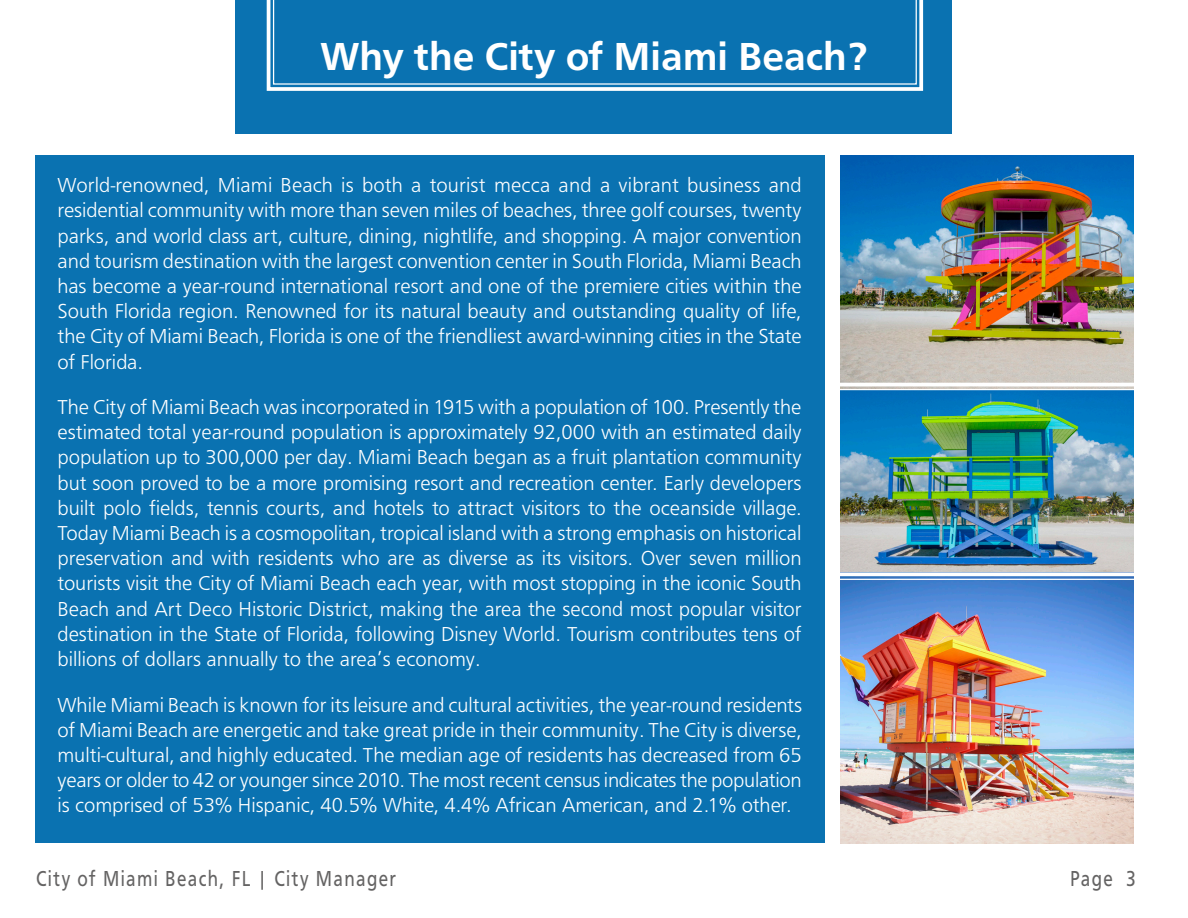
<style>
.page{position:relative;width:1188px;height:918px;background:#fff}
.page>*{position:absolute;margin:0;border:0;box-sizing:border-box;transform-origin:0 0}
.RA_Major_Heading_Whi{font:700 40.5px "Graphein Pro";color:#fff}
.t1{font:22.5px "Graphein Pro";letter-spacing:.08em;color:#646363;scale:.8 1}
.Normal_white{font:300 21px/25.2px "Graphein Pro";color:#fff;text-align:justify}
</style>
<div class="page">
<img style="left:840px;top:155px;width:294px;height:417px">
<img style="left:840px;top:576px;width:294px;height:267px">
<div style="left:35px;top:155px;width:789px;height:688px;background:#0a72b1"></div>
<div style="left:236px;top:0;width:716px;height:134px;background:#0a72b1"></div>
<svg style="left:266px;top:0;width:658px;height:91px"></svg>
<svg style="left:273px;top:0;width:644px;height:85px"></svg>
<svg style="left:840px;top:572px;width:294px;height:1px"></svg>
<hr style="left:834px;top:579px;width:300px;height:1px;background:#fff">
<hr style="left:834px;top:383px;width:300px;height:3px;background:#fff">
<hr style="left:834px;top:389px;width:300px;height:1px;background:#fff">
<p class="RA_Major_Heading_Whi" style="left:321px;top:33px;width:548px">Why the City of Miami Beach?</p>
<p class="Normal_white" style="left:58px;top:173px;width:746px">World-renowned, Miami Beach is both a tourist mecca and a vibrant business and residential community with more than seven miles of beaches, three golf courses, twenty parks, and world class art, culture, dining, nightlife, and shopping. A major convention and tourism destination with the largest convention center in South Florida, Miami Beach has become a year-round international resort and one of the premiere cities within the South Florida region. Renowned for its natural beauty and outstanding quality of life, the City of Miami Beach, Florida is one of the friendliest award-winning cities in the State of Florida.</p>
<p class="Normal_white" style="left:58px;top:395px;width:746px">The City of Miami Beach was incorporated in 1915 with a population of 100. Presently the estimated total year-round population is approximately 92,000 with an estimated daily population up to 300,000 per day. Miami Beach began as a fruit plantation community but soon proved to be a more promising resort and recreation center. Early developers built polo fields, tennis courts, and hotels to attract visitors to the oceanside village.<br>Today Miami Beach is a cosmopolitan, tropical island with a strong emphasis on historical preservation and with residents who are as diverse as its visitors. Over seven million tourists visit the City of Miami Beach each year, with most stopping in the iconic South Beach and Art Deco Historic District, making the area the second most popular visitor destination in the State of Florida, following Disney World. Tourism contributes tens of billions of dollars annually to the area’s economy.</p>
<p class="Normal_white" style="left:58px;top:692px;width:746px">While Miami Beach is known for its leisure and cultural activities, the year-round residents of Miami Beach are energetic and take great pride in their community. The City is diverse, multi-cultural, and highly educated. The median age of residents has decreased from 65 years or older to 42 or younger since 2010. The most recent census indicates the population is comprised of 53% Hispanic, 40.5% White, 4.4% African American, and 2.1% other.</p>
<p class="t1" style="left:36px;top:865px;width:451px">City of Miami Beach, FL | City Manager</p>
<p class="t1" style="left:1070px;top:865px;width:84px">Page 3</p>
</div>
